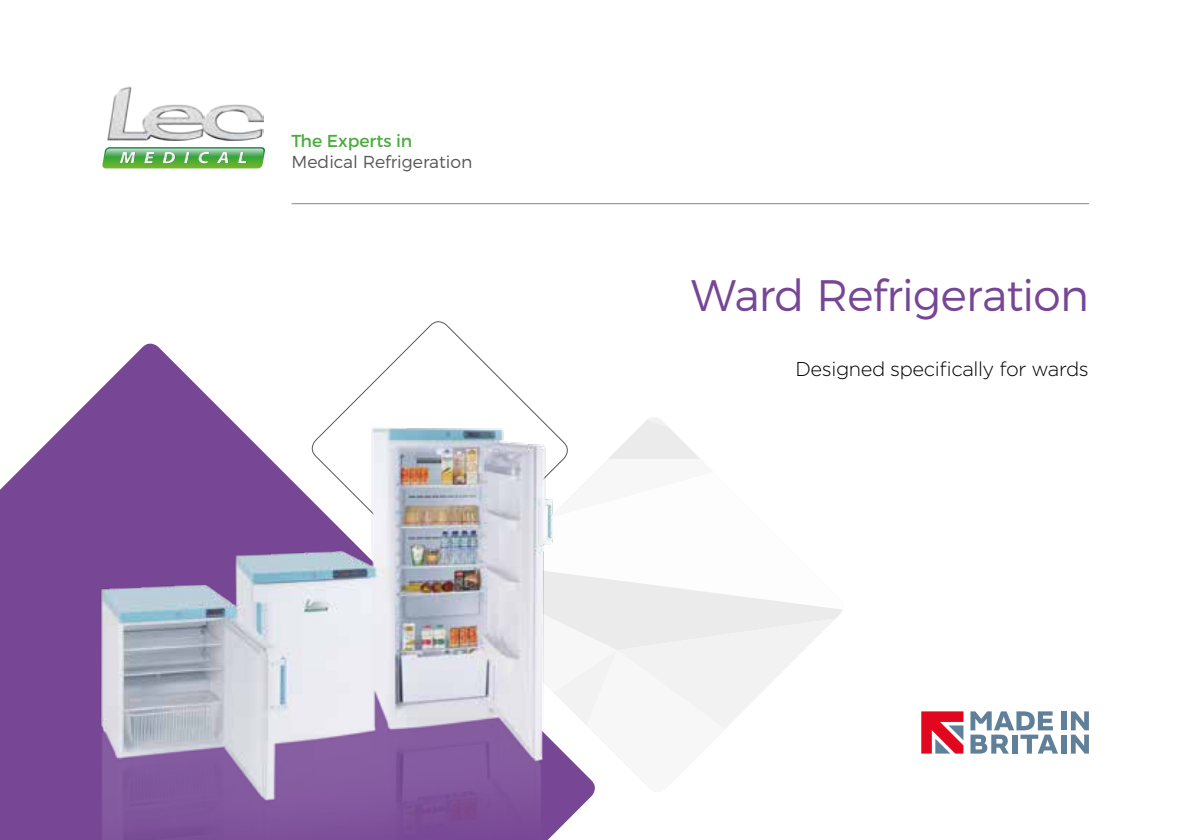
<style>
.page{position:relative;width:1191px;height:840px;background:#fff}
.page>*{position:absolute;margin:0;border:0;box-sizing:border-box;transform-origin:0 0}
.t1{font:300 44px "Montserrat";letter-spacing:-.02em;color:#774695}
.t2{font:300 20px "Gotham";letter-spacing:-.02em;color:#000}
.t3{font:300 17.2px "Montserrat";color:#575756}
.t4{font:17.2px "Montserrat";color:#4dab42}
</style>
<div class="page">
<svg style="left:599px;top:417px;width:244px;height:312px"></svg>
<img style="left:107px;top:87px;width:157px;height:54px">
<svg style="left:102px;top:147px;width:163px;height:21px"></svg>
<hr style="left:291px;top:203px;width:798px;height:1px;background:#878787">
<svg style="left:921px;top:711px;width:42px;height:42px"></svg>
<div style="left:1061px;top:711px;width:5px;height:19px;background:#607f98"></div>
<svg style="left:970px;top:711px;width:88px;height:42px"></svg>
<div style="left:1061px;top:734px;width:5px;height:19px;background:#607f98"></div>
<svg style="left:1071px;top:711px;width:18px;height:42px"></svg>
<svg style="left:0;top:343px;width:599px;height:496px;fill:#774695"></svg>
<svg style="left:308px;top:321px;width:264px;height:98px"></svg>
<img style="left:98px;top:419px;width:484px;height:420px">
<p class="t4" style="left:291px;top:130px;width:122px">The Experts in</p>
<p class="t3" style="left:291px;top:151px;width:182px">Medical Refrigeration</p>
<h1 class="t1" style="left:691px;top:268px;width:399px">Ward Refrigeration</h1>
<p class="t2" style="left:795px;top:356px;width:295px">Designed specifically for wards</p>
</div>
